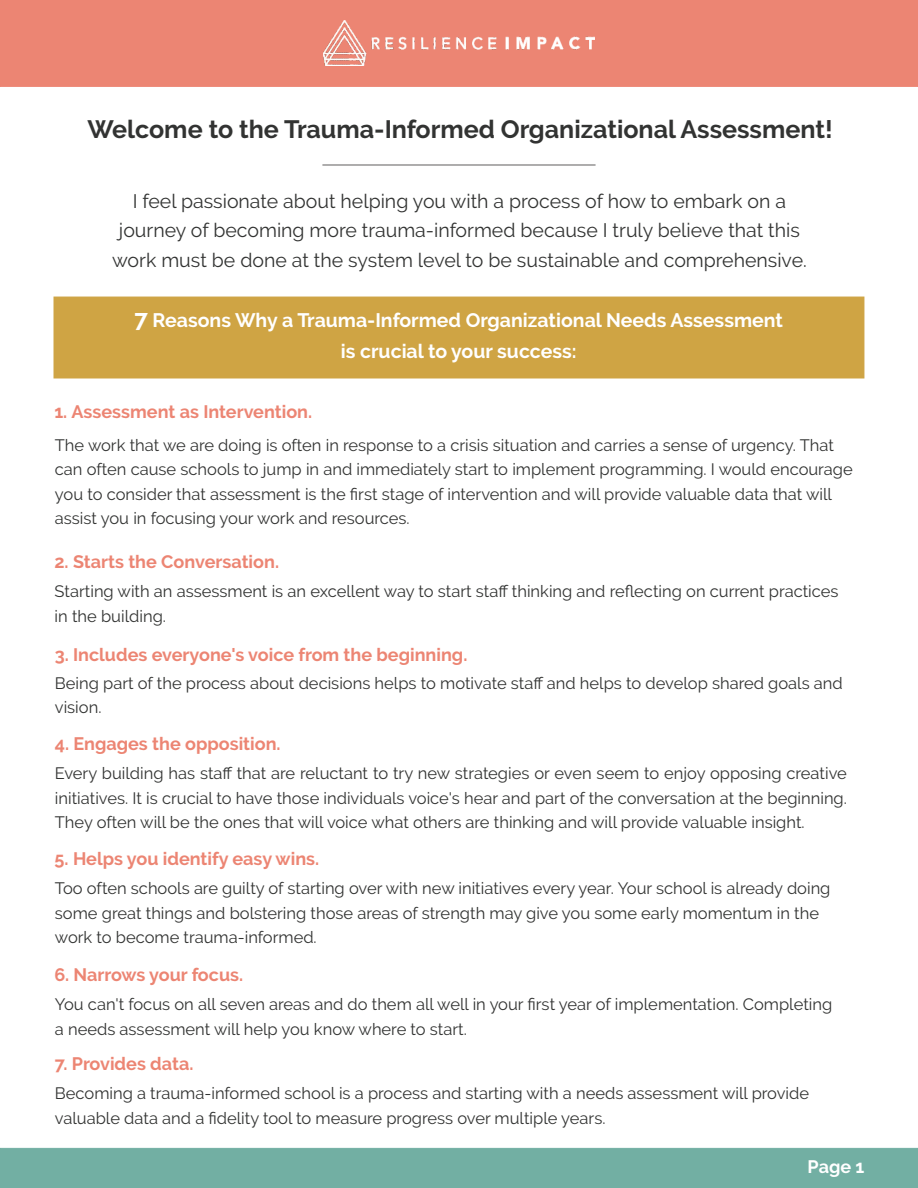
<style>
.page{position:relative;width:918px;height:1188px;background:#fff}
.page>*{position:absolute;margin:0;border:0;box-sizing:border-box;transform-origin:0 0}
.t1{font:700 25.05px "Raleway";color:#323332}
.t2{font:19.5px/29px "Raleway";color:#323332;text-align:center}
.t3{font:700 19.5px/30.3px "Raleway";color:#fff;text-align:center}
.t4{font:700 18px "Raleway";color:#ec8573}
.t5{font:700 18px "Raleway";color:#fff}
.t6{font:16.5px/24.6px "Raleway";color:#323332}
.s1{font-size:24px}
</style>
<div class="page">
<div style="left:0;top:0;width:918px;height:87px;background:#ec8573"></div>
<img style="left:323px;top:21px;width:272px;height:45px">
<div style="left:0;top:1148px;width:918px;height:40px;background:#72afa3"></div>
<hr style="left:322px;top:164px;width:274px;height:2px;background:#949393">
<div style="left:54px;top:297px;width:810px;height:81px;background:#cfa444"></div>
<h1 class="t1" style="left:87px;top:115px;width:747px">Welcome to the Trauma-Informed Organizational Assessment!</h1>
<p class="t2" style="left:112px;top:187px;width:696px">I feel passionate about helping you with a process of how to embark on a journey of becoming more trauma-informed because I truly believe that this work must be done at the system level to be sustainable and comprehensive.</p>
<p class="t3" style="left:134px;top:305px;width:650px"><span class="s1">7</span> Reasons Why a Trauma-Informed Organizational Needs Assessment is crucial to your success:</p>
<p class="t4" style="left:54px;top:401px;width:259px">1. Assessment as Intervention.</p>
<p class="t6" style="left:55px;top:433px;width:799px">The work that we are doing is often in response to a crisis situation and carries a sense of urgency. That can often cause schools to jump in and immediately start to implement programming. I would encourage you to consider that assessment is the first stage of intervention and will provide valuable data that will assist you in focusing your work and resources.</p>
<p class="t4" style="left:55px;top:551px;width:226px">2. Starts the Conversation.</p>
<p class="t6" style="left:55px;top:579px;width:785px">Starting with an assessment is an excellent way to start staff thinking and reflecting on current practices in the building.</p>
<p class="t4" style="left:55px;top:644px;width:414px">3. Includes everyone's voice from the beginning.</p>
<p class="t6" style="left:55px;top:671px;width:790px">Being part of the process about decisions helps to motivate staff and helps to develop shared goals and vision.</p>
<p class="t4" style="left:55px;top:733px;width:227px">4. Engages the opposition.</p>
<p class="t6" style="left:55px;top:761px;width:794px;text-align:justify">Every building has staff that are reluctant to try new strategies or even seem to enjoy opposing creative initiatives. It is crucial to have those individuals voice's hear and part of the conversation at the beginning.<br>They often will be the ones that will voice what others are thinking and will provide valuable insight.</p>
<p class="t4" style="left:55px;top:848px;width:266px">5. Helps you identify easy wins.</p>
<p class="t6" style="left:55px;top:876px;width:777px">Too often schools are guilty of starting over with new initiatives every year. Your school is already doing some great things and bolstering those areas of strength may give you some early momentum in the work to become trauma-informed.</p>
<p class="t4" style="left:54px;top:964px;width:190px">6. Narrows your focus.</p>
<p class="t6" style="left:55px;top:992px;width:779px">You can't focus on all seven areas and do them all well in your first year of implementation. Completing a needs assessment will help you know where to start.</p>
<p class="t4" style="left:55px;top:1053px;width:140px">7. Provides data.</p>
<p class="t6" style="left:55px;top:1081px;width:756px">Becoming a trauma-informed school is a process and starting with a needs assessment will provide valuable data and a fidelity tool to measure progress over multiple years.</p>
<p class="t5" style="left:808px;top:1156px;width:58px">Page 1</p>
</div>
